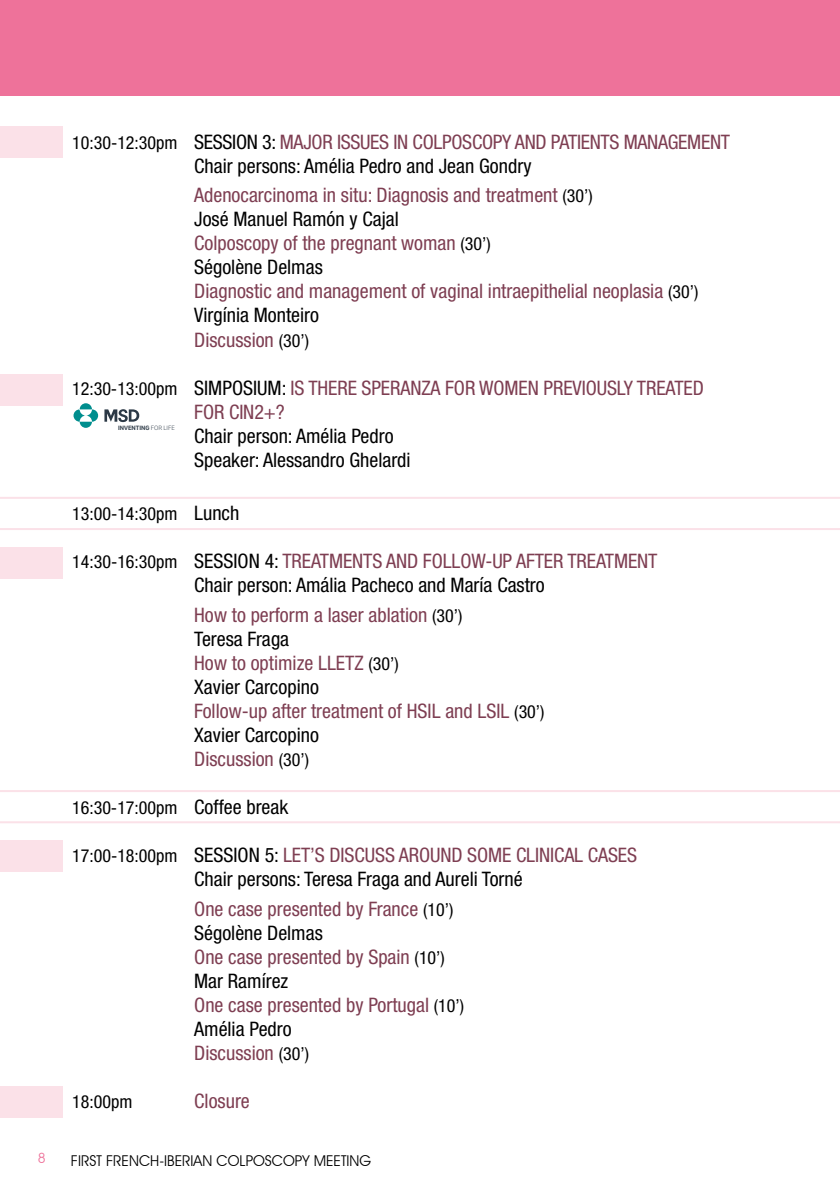
<style>
.page{position:relative;width:840px;height:1191px;background:#fff}
.page>*{position:absolute;margin:0;border:0;box-sizing:border-box;transform-origin:0 0}
.t1{font:condensed 20px/24px "Helvetica Neue";color:#7e3e52}
.t2{font:condensed 20px/24px "Helvetica Neue";color:#000}
.t3{font:condensed 18px "Helvetica Neue";color:#000}
.t4{font:14.8px "Avant Garde IT Cby BT";color:#000}
.t5{font:14px "Avant Garde IT Cby BT";color:#ee729a}
.t6{font:700 5.8px "Invention";color:#2c3946}
.s1{font-size:18px}
.s2{color:#7e3e52}
.s3{font-size:18px;color:#000}
.s4{color:#000}
.s5{font-size:20px}
.s6{font-weight:300}
</style>
<div class="page">
<div style="left:0;top:0;width:839px;height:95px;background:#ee729a"></div>
<hr style="left:0;top:790px;width:839px;height:2px;background:#fbe1e8">
<hr style="left:0;top:821px;width:839px;height:2px;background:#fbe1e8">
<div style="left:0;top:840px;width:62px;height:31px;background:#fbe1e8"></div>
<div style="left:0;top:1086px;width:62px;height:31px;background:#fbe1e8"></div>
<div style="left:0;top:547px;width:62px;height:32px;background:#fbe1e8"></div>
<div style="left:0;top:126px;width:62px;height:31px;background:#fbe1e8"></div>
<div style="left:0;top:374px;width:62px;height:31px;background:#fbe1e8"></div>
<hr style="left:0;top:497px;width:839px;height:2px;background:#fbe1e8">
<hr style="left:0;top:528px;width:839px;height:2px;background:#fbe1e8">
<svg style="left:104px;top:409px;width:35px;height:13px"></svg>
<svg style="left:73px;top:403px;width:25px;height:25px"></svg>
<p class="t2" style="left:194px;top:130px;width:537px;text-indent:-122px"><span class="s1">10:30-12:30pm</span> SESSION 3: <span class="s2">MAJOR ISSUES IN COLPOSCOPY AND PATIENTS MANAGEMENT<br></span>Chair persons: Amélia Pedro and Jean Gondry</p>
<p class="t1" style="left:194px;top:183px;width:505px">Adenocarcinoma in situ: Diagnosis and treatment <span class="s3">(30’)<br></span><span class="s4">José Manuel Ramón y Cajal<br></span>Colposcopy of the pregnant woman <span class="s3">(30’)<br></span><span class="s4">Ségolène Delmas<br></span>Diagnostic and management of vaginal intraepithelial neoplasia <span class="s3">(30’)<br></span><span class="s4">Virgínia Monteiro<br></span>Discussion <span class="s3">(30’)</span></p>
<p class="t1" style="left:194px;top:375px;width:511px;text-indent:-122px"><span class="s3">12:30-13:00pm</span> <span class="s4">SIMPOSIUM:</span> IS THERE SPERANZA FOR WOMEN PREVIOUSLY TREATED<br>FOR CIN2+?</p>
<p class="t2" style="left:194px;top:423px;width:218px">Chair person: Amélia Pedro<br>Speaker: Alessandro Ghelardi</p>
<p class="t3" style="left:72px;top:503px;width:169px">13:00-14:30pm <span class="s5">Lunch</span></p>
<p class="t2" style="left:72px;top:549px;width:586px;text-align:center"><span class="s1">14:30-16:30pm</span> SESSION 4: <span class="s2">TREATMENTS AND FOLLOW-UP AFTER TREATMENT<br></span>Chair person: Amália Pacheco and María Castro</p>
<p class="t1" style="left:194px;top:603px;width:352px">How to perform a laser ablation <span class="s3">(30’)<br></span><span class="s4">Teresa Fraga<br></span>How to optimize LLETZ <span class="s3">(30’)<br></span><span class="s4">Xavier Carcopino<br></span>Follow-up after treatment of HSIL and LSIL <span class="s3">(30’)<br></span><span class="s4">Xavier Carcopino<br></span>Discussion <span class="s3">(30’)</span></p>
<p class="t3" style="left:72px;top:797px;width:218px">16:30-17:00pm <span class="s5">Coffee break</span></p>
<p class="t2" style="left:72px;top:843px;width:566px;text-align:center"><span class="s1">17:00-18:00pm</span> SESSION 5: <span class="s2">LET’S DISCUSS AROUND SOME CLINICAL CASES<br></span>Chair persons: Teresa Fraga and Aureli Torné</p>
<p class="t1" style="left:194px;top:896px;width:271px">One case presented by France <span class="s3">(10’)<br></span><span class="s4">Ségolène Delmas<br></span>One case presented by Spain <span class="s3">(10’)<br></span><span class="s4">Mar Ramírez<br></span>One case presented by Portugal <span class="s3">(10’)<br></span><span class="s4">Amélia Pedro<br></span>Discussion <span class="s3">(30’)</span></p>
<p class="t3" style="left:72px;top:1091px;width:62px">18:00pm</p>
<p class="t1" style="left:194px;top:1088px;width:57px">Closure</p>
<p class="t6" style="left:118px;top:424px;width:58px">INVENTING <span class="s6">FOR LIFE</span></p>
<p class="t5" style="left:38px;top:1149px;width:9px">8</p>
<p class="t4" style="left:71px;top:1151px;width:301px">FIRST FRENCH-IBERIAN COLPOSCOPY MEETING</p>
</div>
